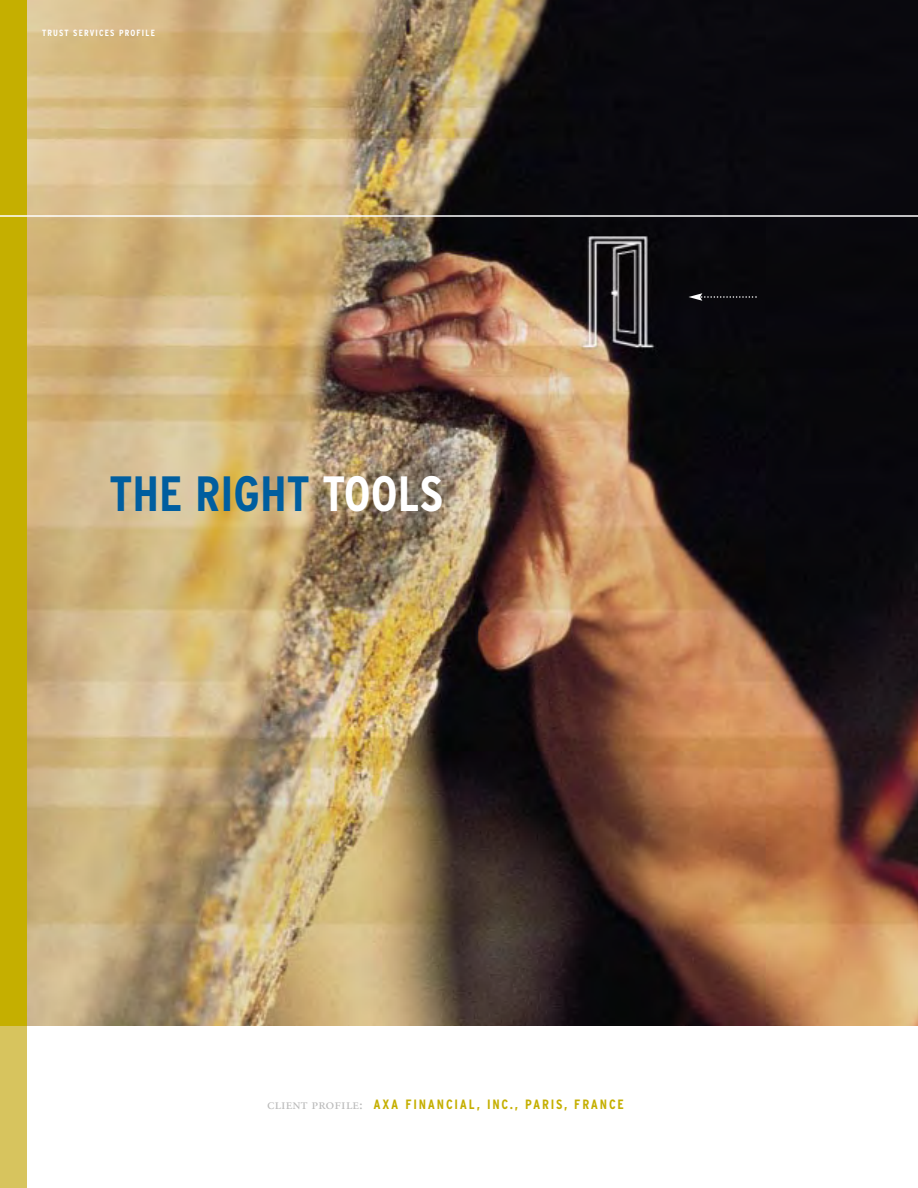
<style>
.page{position:relative;width:918px;height:1188px;background:#fff}
.page>*{position:absolute;margin:0;border:0;box-sizing:border-box;transform-origin:0 0}
.t1{font:700 condensed 49.5px "Interstate";color:#005e9f}
.t2{font:700 condensed 13.5px "Interstate";letter-spacing:.13em;color:#c5af00}
.t3{font:700 condensed 9px "Interstate";letter-spacing:.13em;color:#fff}
.s1{color:#fff}
.s2{font-family:"Sabon Roman SC";font-weight:400;font-stretch:normal;color:#bababa}
</style>
<div class="page">
<img style="left:27px;top:0;width:891px;height:1026px">
<div style="left:0;top:0;width:27px;height:1188px;background:#c5af00"></div>
<div style="left:0;top:1026px;width:27px;height:162px;background:#d7c45e"></div>
<svg style="left:688px;top:293px;width:69px;height:8px"></svg>
<hr style="left:0;top:215px;width:918px;height:2px;background:#fff">
<p class="t3" style="left:42px;top:29px;width:114px">TRUST SERVICES PROFILE</p>
<h1 class="t1" style="left:110px;top:475px;width:335px">THE RIGHT <span class="s1">TOOLS</span></h1>
<p class="t2" style="left:267px;top:1099px;width:358px"><span class="s2">client profile:</span> AXA FINANCIAL, INC., PARIS, FRANCE</p>
</div>
